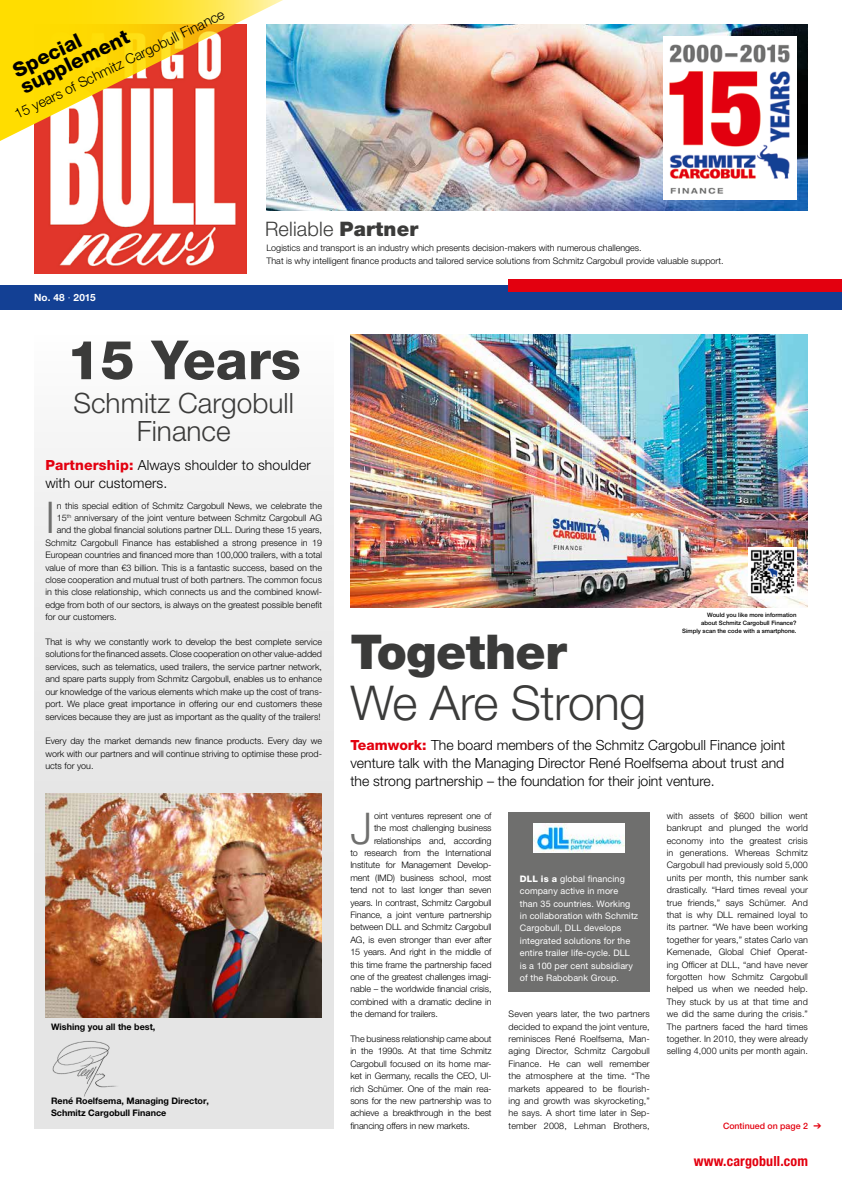
<style>
.page{position:relative;width:842px;height:1191px;background:#fff}
.page>*{position:absolute;margin:0;border:0;box-sizing:border-box;transform-origin:0 0}
.t1{font:800 54px "Helvetica Neue LT Pro";color:#3b3b3a}
.t2{font:300 48px "Helvetica Neue LT Pro";letter-spacing:-.01em;color:#3b3b3a}
.t3{font:900 48px "Helvetica Neue LT Pro";letter-spacing:-.01em;color:#3b3b3a}
.t4{font:300 43.7px "Helvetica Neue LT Pro";color:#6f6f6e}
.t5{font:300 28px/28px "Helvetica Neue LT Pro";color:#3b3b3a;text-align:center}
.t6{font:800 20px/18px "Helvetica Neue LT Pro";color:#000}
.t7{font:300 20px "Helvetica Neue LT Pro";letter-spacing:.01em;color:#3b3b3a}
.t8{font:300 14px/18px "Helvetica Neue LT Pro";color:#000}
.t9{font:700 condensed 14px "Helvetica Neue LT Std";letter-spacing:.01em;color:#e3000f}
.t10{font:700 10px "Helvetica Neue LT Pro";letter-spacing:.01em;color:#fff}
.t11{font:300 9px/12.4px "Helvetica Neue LT Pro";color:#000;text-align:justify}
.t12{font:9px/12.4px "Helvetica Neue LT Pro";letter-spacing:.01em;color:#fff}
.t13{font:700 9px/12.4px "Helvetica Neue LT Pro";color:#000}
.t14{font:500 8.8px "Helvetica Neue LT Pro";color:#e3000f}
.t15{font:500 6px/8px "Helvetica Neue LT Pro";color:#000;text-align:right}
.s1{font-weight:300}
.s2{font-weight:900}
.s3{font-weight:800;color:#e3000f}
.s4{font-weight:800}
</style>
<div class="page">
<img style="left:350px;top:335px;width:458px;height:273px">
<img style="left:266px;top:25px;width:542px;height:186px">
<svg style="left:34px;top:447px;width:299px;height:681px;fill:#e9e9e9"></svg>
<div style="left:0;top:285px;width:842px;height:25px;background:#134094"></div>
<div style="left:509px;top:279px;width:333px;height:12px;background:#e3000f"></div>
<img style="left:34px;top:148px;width:213px;height:125px">
<img style="left:51px;top:1038px;width:71px;height:60px">
<img style="left:45px;top:794px;width:276px;height:223px">
<img style="left:663px;top:36px;width:134px;height:163px">
<svg style="left:0;top:0;width:312px;height:148px"></svg>
<img style="left:748px;top:547px;width:49px;height:49px">
<div style="left:509px;top:812px;width:141px;height:180px;background:#6f6f6e"></div>
<img style="left:534px;top:823px;width:91px;height:29px">
<h3 class="t8" style="left:11px;top:107px;width:233px;rotate:-26deg">15 years of Schmitz Cargobull Finance</h3>
<h3 class="t6" style="left:10px;top:63px;width:120px;rotate:-26deg">Special supplement</h3>
<p class="t10" style="left:34px;top:291px;width:63px">No. 48 <span class="s1">·</span> 2015</p>
<h3 class="t7" style="left:265px;top:216px;width:155px">Reliable <span class="s2">Partner</span></h3>
<p class="t11" style="left:266px;top:242px;width:459px">Logistics and transport is an industry which presents decision-makers with numerous challenges.<br>That is why intelligent finance products and tailored service solutions from Schmitz Cargobull provide valuable support.</p>
<h1 class="t1" style="left:67px;top:328px;width:236px">15 Years</h1>
<h3 class="t5" style="left:73px;top:388px;width:222px">Schmitz Cargobull<br>Finance</h3>
<h3 class="t8" style="left:45px;top:456px;width:267px"><span class="s3">Partnership:</span> Always shoulder to shoulder with our customers.</h3>
<h3 class="t4" style="left:45px;top:491px;width:11px">I</h3>
<p class="t11" style="left:57px;top:499px;width:267px">n this special edition of Schmitz Cargobull News, we celebrate the</p>
<p class="t11" style="left:57px;top:511px;width:267px">15<sup>th</sup> anniversary of the joint venture between Schmitz Cargobull AG</p>
<p class="t11" style="left:57px;top:524px;width:267px">and the global financial solutions partner DLL. During these 15 years,</p>
<p class="t11" style="left:45px;top:536px;width:278px">Schmitz Cargobull Finance has established a strong presence in 19</p>
<p class="t11" style="left:45px;top:548px;width:278px">European countries and financed more than 100,000 trailers, with a total</p>
<p class="t11" style="left:45px;top:561px;width:278px">value of more than €3 billion. This is a fantastic success, based on the</p>
<p class="t11" style="left:45px;top:573px;width:278px">close cooperation and mutual trust of both partners. The common focus</p>
<p class="t11" style="left:45px;top:586px;width:278px">in this close relationship, which connects us and the combined knowl-</p>
<p class="t11" style="left:45px;top:598px;width:278px">edge from both of our sectors, is always on the greatest possible benefit</p>
<p class="t11" style="left:45px;top:610px;width:73px">for our customers.</p>
<p class="t11" style="left:45px;top:635px;width:278px">That is why we constantly work to develop the best complete service solutions for the financed assets. Close cooperation on other value-added services, such as telematics, used trailers, the service partner network, and spare parts supply from Schmitz Cargobull, enables us to enhance our knowledge of the various elements which make up the cost of trans&shy;port. We place great importance in offering our end customers these services because they are just as important as the quality of the trailers!</p>
<p class="t11" style="left:45px;top:734px;width:278px">Every day the market demands new finance products. Every day we work with our partners and will continue striving to optimise these prod&shy;ucts for you.</p>
<p class="t13" style="left:51px;top:1020px;width:106px">Wishing you all the best,</p>
<p class="t13" style="left:51px;top:1094px;width:159px">René Roelfsema, Managing Director,<br>Schmitz Cargobull Finance</p>
<h2 class="t3" style="left:350px;top:623px;width:218px">Together</h2>
<h2 class="t2" style="left:350px;top:673px;width:297px">We Are Strong</h2>
<p class="t15" style="left:682px;top:610px;width:116px">Would you like more information<br>about Schmitz Cargobull Finance?<br>Simply scan the code with a smartphone.</p>
<h3 class="t8" style="left:350px;top:735px;width:436px;text-align:justify"><span class="s3">Teamwork:</span> The board members of the Schmitz Cargobull Finance joint venture talk with the Managing Director René Roelfsema about trust and the strong partnership – the foundation for their joint venture.</h3>
<h3 class="t4" style="left:350px;top:801px;width:23px">J</h3>
<p class="t11" style="left:374px;top:809px;width:119px">oint ventures represent one of</p>
<p class="t11" style="left:374px;top:821px;width:119px">the most challenging business</p>
<p class="t11" style="left:374px;top:834px;width:119px">relationships and, according</p>
<p class="t11" style="left:350px;top:846px;width:143px">to research from the International</p>
<p class="t11" style="left:350px;top:858px;width:143px">Institute for Management Develop-</p>
<p class="t11" style="left:350px;top:871px;width:143px">ment (IMD) business school, most</p>
<p class="t11" style="left:350px;top:883px;width:143px">tend not to last longer than seven</p>
<p class="t11" style="left:350px;top:896px;width:143px">years. In contrast, Schmitz Cargobull</p>
<p class="t11" style="left:350px;top:908px;width:143px">Finance, a joint venture partnership</p>
<p class="t11" style="left:350px;top:920px;width:143px">between DLL and Schmitz Cargobull</p>
<p class="t11" style="left:350px;top:933px;width:143px">AG, is even stronger than ever after</p>
<p class="t11" style="left:350px;top:945px;width:143px">15 years. And right in the middle of</p>
<p class="t11" style="left:350px;top:958px;width:143px">this time frame the partnership faced</p>
<p class="t11" style="left:350px;top:970px;width:143px">one of the greatest challenges imagi-</p>
<p class="t11" style="left:350px;top:982px;width:143px">nable – the worldwide financial crisis,</p>
<p class="t11" style="left:350px;top:995px;width:143px">combined with a dramatic decline in</p>
<p class="t11" style="left:350px;top:1007px;width:89px">the demand for trailers.</p>
<p class="t11" style="left:350px;top:1032px;width:143px">The business relationship came about in the 1990s. At that time Schmitz Cargobull focused on its home mar&shy;ket in Germany, recalls the CEO, Ul&shy;rich Schümer. One of the main rea&shy;sons for the new partnership was to achieve a breakthrough in the best financing offers in new markets.</p>
<p class="t12" style="left:520px;top:872px;width:120px"><span class="s4">DLL is a</span> global financing company active in more than 35 countries. Working in collaboration with Schmitz<br>Cargobull, DLL develops integrated solutions for the entire trailer life-cycle. DLL is a 100 per cent subsidiary of the Rabobank Group.</p>
<p class="t11" style="left:509px;top:1007px;width:143px">Seven years later, the two partners decided to expand the joint venture, reminisces René Roelfsema, Man&shy;aging Director, Schmitz Cargobull Finance. He can well remember the atmosphere at the time. “The markets appeared to be flourish&shy;ing and growth was skyrocketing,” he says. A short time later in Sep&shy;tember 2008, Lehman Brothers,</p>
<p class="t11" style="left:667px;top:809px;width:143px">with assets of $600 billion went bankrupt and plunged the world economy into the greatest crisis in generations. Whereas Schmitz Cargobull had previously sold 5,000 units per month, this number sank drastically. “Hard times reveal your true friends,” says Schümer. And that is why DLL remained loyal to its partner. “We have been working together for years,” states Carlo van Kemenade, Global Chief Operat&shy;ing Officer at DLL, “and have never forgotten how Schmitz Cargobull helped us when we needed help.<br>They stuck by us at that time and we did the same during the crisis.” The partners faced the hard times together. In 2010, they were already selling 4,000 units per month again.</p>
<p class="t14" style="left:723px;top:1120px;width:100px">Continued on page 2 ➔</p>
<h3 class="t9" style="left:694px;top:1152px;width:116px">www.cargobull.com</h3>
</div>
